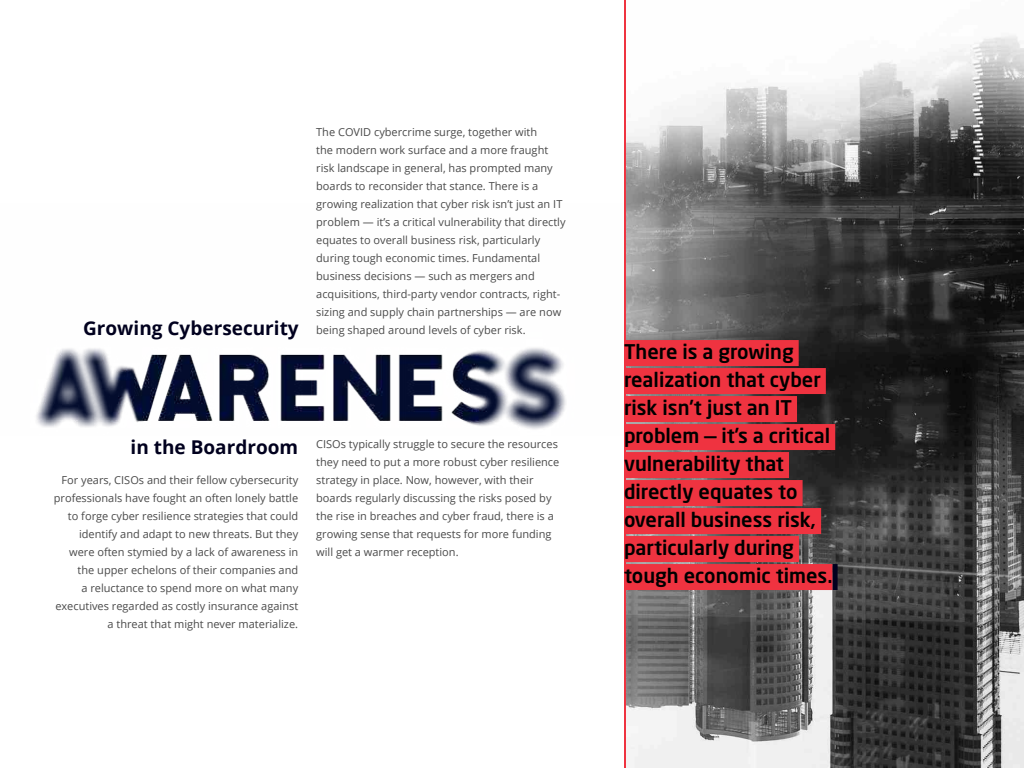
<style>
.page{position:relative;width:1024px;height:768px;background:#fff}
.page>*{position:absolute;margin:0;border:0;box-sizing:border-box;transform-origin:0 0}
.t1{font:500 20px/28px "Neo Sans W1 G";color:#000}
.t2{font:700 19px "Open Sans";color:#01001e}
.t3{font:11px/18px "Open Sans";color:#4a4a4a}
.s1{font-weight:700;font-size:19px;color:#01001e}
</style>
<div class="page">
<svg style="left:624px;top:0;width:400px;height:768px"></svg>
<div style="left:624px;top:340px;width:175px;height:26px;background:#ef3340"></div>
<div style="left:624px;top:368px;width:202px;height:26px;background:#ef3340"></div>
<div style="left:624px;top:396px;width:173px;height:26px;background:#ef3340"></div>
<div style="left:624px;top:424px;width:211px;height:26px;background:#ef3340"></div>
<div style="left:624px;top:452px;width:165px;height:26px;background:#ef3340"></div>
<div style="left:624px;top:480px;width:179px;height:26px;background:#ef3340"></div>
<div style="left:624px;top:508px;width:197px;height:26px;background:#ef3340"></div>
<div style="left:624px;top:536px;width:175px;height:26px;background:#ef3340"></div>
<div style="left:624px;top:564px;width:209px;height:26px;background:#ef3340"></div>
<div style="left:833px;top:564px;width:5px;height:26px;background:#01001e"></div>
<img style="left:36px;top:204px;width:678px;height:225px">
<h2 class="t2" style="left:83px;top:315px;width:217px">Growing Cybersecurity</h2>
<p class="t3" style="left:316px;top:123px;width:251px">The COVID cybercrime surge, together with<br>the modern work surface and a more fraught risk landscape in general, has prompted many boards to reconsider that stance. There is a growing realization that cyber risk isn’t just an IT problem — it’s a critical vulnerability that directly equates to overall business risk, particularly during tough economic times. Fundamental business decisions — such as mergers and acquisitions, third-party vendor contracts, right&shy;sizing and supply chain partnerships — are now being shaped around levels of cyber risk.</p>
<p class="t3" style="left:316px;top:435px;width:245px;text-indent:-186px"><span class="s1">in the Boardroom</span> CISOs typically struggle to secure the resources they need to put a more robust cyber resilience strategy in place. Now, however, with their boards regularly discussing the risks posed by the rise in breaches and cyber fraud, there is a growing sense that requests for more funding will get a warmer reception.</p>
<p class="t3" style="left:54px;top:471px;width:246px;text-align:right">For years, CISOs and their fellow cybersecurity professionals have fought an often lonely battle to forge cyber resilience strategies that could identify and adapt to new threats. But they were often stymied by a lack of awareness in the upper echelons of their companies and<br>a reluctance to spend more on what many executives regarded as costly insurance against a threat that might never materialize.</p>
<h1 class="t1" style="left:624px;top:337px;width:210px">There is a growing realization that cyber risk isn’t just an IT problem — it’s a critical vulnerability that directly equates to overall business risk, particularly during tough economic times.</h1>
</div>
